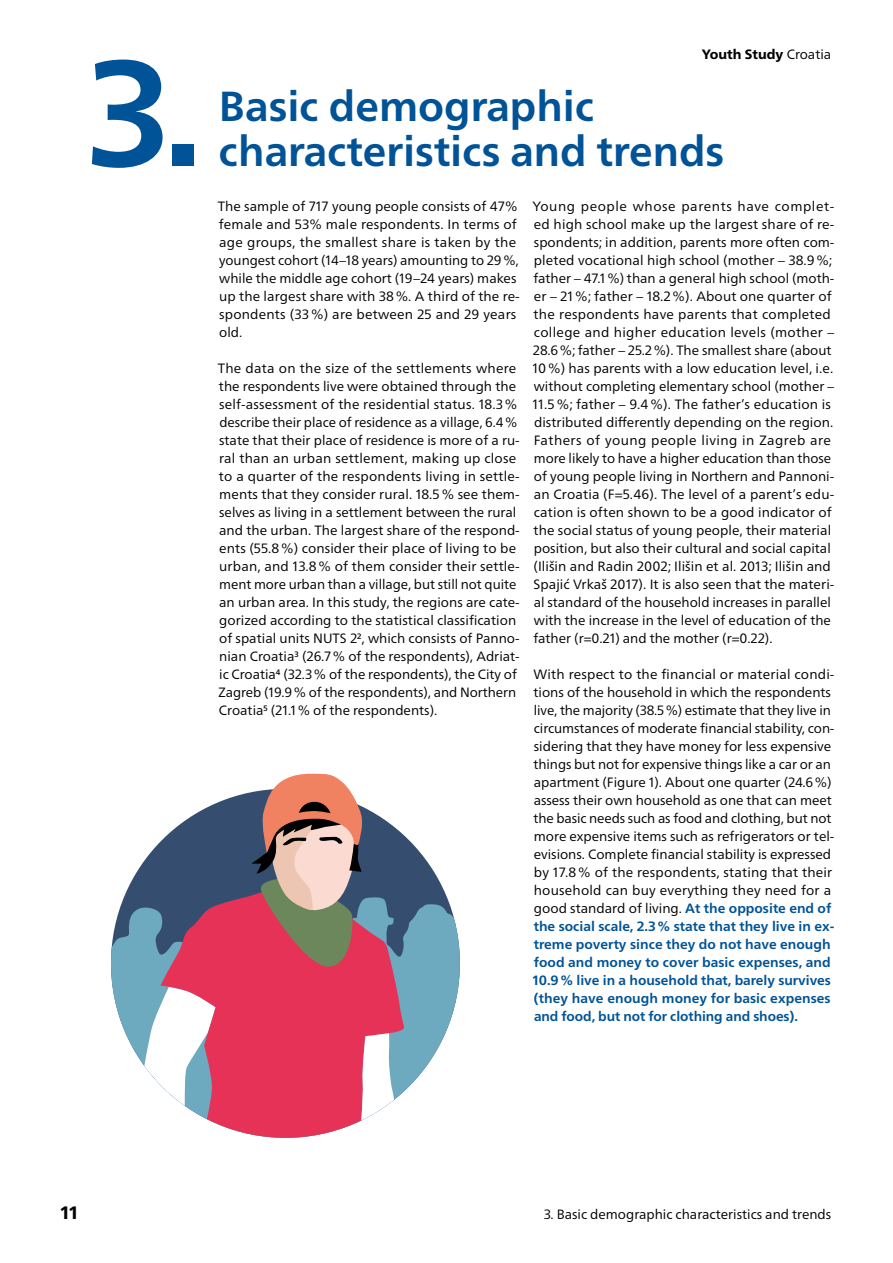
<style>
.page{position:relative;width:893px;height:1263px;background:#fff}
.page>*{position:absolute;margin:0;border:0;box-sizing:border-box;transform-origin:0 0}
.Kapitel_-_100_pt_Nummer{font:700 150px "Neue Frutiger World";color:#005397}
.Kapitel_-_24_pt{font:700 42px/45px "Neue Frutiger World";color:#005397}
.t1{font:800 18px "Neue Frutiger World";color:#000}
.Text_-_9_pt{font:13.5px/18px "Neue Frutiger World";color:#000}
.t2{font:800 13.5px "Neue Frutiger World";color:#000}
.s1{font-weight:400}
.s2{font-weight:700;color:#005397}
</style>
<div class="page">
<div style="left:111px;top:789px;width:349px;height:349px;background:#354e6f;border-radius:50%"></div>
<svg style="left:111px;top:897px;width:349px;height:193px;fill:#6daac0"></svg>
<svg style="left:144px;top:987px;width:16px;height:103px;background:#bfd9e3"></svg>
<svg style="left:455px;top:922px;width:5px;height:41px"></svg>
<svg style="left:160px;top:895px;width:246px;height:243px;background:#d35e7c"></svg>
<svg style="left:361px;top:1033px;width:33px;height:91px;background:#efe9ed"></svg>
<svg style="left:251px;top:774px;width:113px;height:193px"></svg>
<h1 class="Kapitel_-_100_pt_Nummer" style="left:86px;top:-18px;width:118px">3.</h1>
<p class="t2" style="left:702px;top:47px;width:131px">Youth Study <span class="s1">Croatia</span></p>
<h2 class="Kapitel_-_24_pt" style="left:219px;top:83px;width:507px">Basic demographic characteristics and trends</h2>
<p class="Text_-_9_pt" style="left:218px;top:198px;width:303px">The sample of 717 young people consists of 47% female and 53% male respondents. In terms of age groups, the smallest share is taken by the youngest cohort (14–18 years) amounting to 29%, while the middle age cohort (19–24 years) makes up the largest share with 38%. A third of the re&shy;spondents (33 %) are between 25 and 29 years old.</p>
<p class="Text_-_9_pt" style="left:218px;top:360px;width:303px">The data on the size of the settlements where the respondents live were obtained through the self-assessment of the residential status. 18.3% describe their place of residence as a village, 6.4% state that their place of residence is more of a ru&shy;ral than an urban settlement, making up close to a quarter of the respondents living in settle&shy;ments that they consider rural. 18.5% see them&shy;selves as living in a settlement between the rural and the urban. The largest share of the respond&shy;ents (55.8%) consider their place of living to be urban, and 13.8% of them consider their settle&shy;ment more urban than a village, but still not quite an urban area. In this study, the regions are cate&shy;gorized according to the statistical classification of spatial units NUTS 2<sup>2</sup>, which consists of Panno&shy;nian Croatia<sup>3</sup> (26.7% of the respondents), Adriat&shy;ic Croatia<sup>4</sup> (32.3% of the respondents), the City of Zagreb (19.9% of the respondents), and Northern Croatia<sup>5</sup> (21.1% of the respondents).</p>
<p class="Text_-_9_pt" style="left:532px;top:198px;width:304px">Young people whose parents have complet&shy;ed high school make up the largest share of re&shy;spondents; in addition, parents more often com&shy;pleted vocational high school (mother – 38.9%; father – 47.1%) than a general high school (moth&shy;er – 21%; father – 18.2%). About one quarter of the respondents have parents that completed college and higher education levels (mother – 28.6%; father – 25.2%). The smallest share (about 10%) has parents with a low education level, i.e. without completing elementary school (mother – 11.5%; father – 9.4%). The father’s education is distributed differently depending on the region.<br>Fathers of young people living in Zagreb are more likely to have a higher education than those of young people living in Northern and Pannoni&shy;an Croatia (F=5.46). The level of a parent’s edu&shy;cation is often shown to be a good indicator of the social status of young people, their material position, but also their cultural and social capital (Ilišin and Radin 2002; Ilišin et al. 2013; Ilišin and Spajić Vrkaš 2017). It is also seen that the materi&shy;al standard of the household increases in parallel with the increase in the level of education of the father (r=0.21) and the mother (r=0.22).</p>
<p class="Text_-_9_pt" style="left:532px;top:666px;width:303px">With respect to the financial or material condi&shy;tions of the household in which the respondents live, the majority (38.5%) estimate that they live in circumstances of moderate financial stability, con&shy;sidering that they have money for less expensive things but not for expensive things like a car or an apartment (Figure 1). About one quarter (24.6%) assess their own household as one that can meet the basic needs such as food and clothing, but not more expensive items such as refrigerators or tel&shy;evisions. Complete financial stability is expressed by 17.8% of the respondents, stating that their household can buy everything they need for a good standard of living. <span class="s2">At the opposite end of the social scale, 2.3% state that they live in ex&shy;treme poverty since they do not have enough food and money to cover basic expenses, and 10.9% live in a household that, barely survives (they have enough money for basic expenses and food, but not for clothing and shoes).</span></p>
<h3 class="t1" style="left:61px;top:1202px;width:19px">11</h3>
<p class="Text_-_9_pt" style="left:544px;top:1206px;width:289px">3. Basic demographic characteristics and trends</p>
</div>
